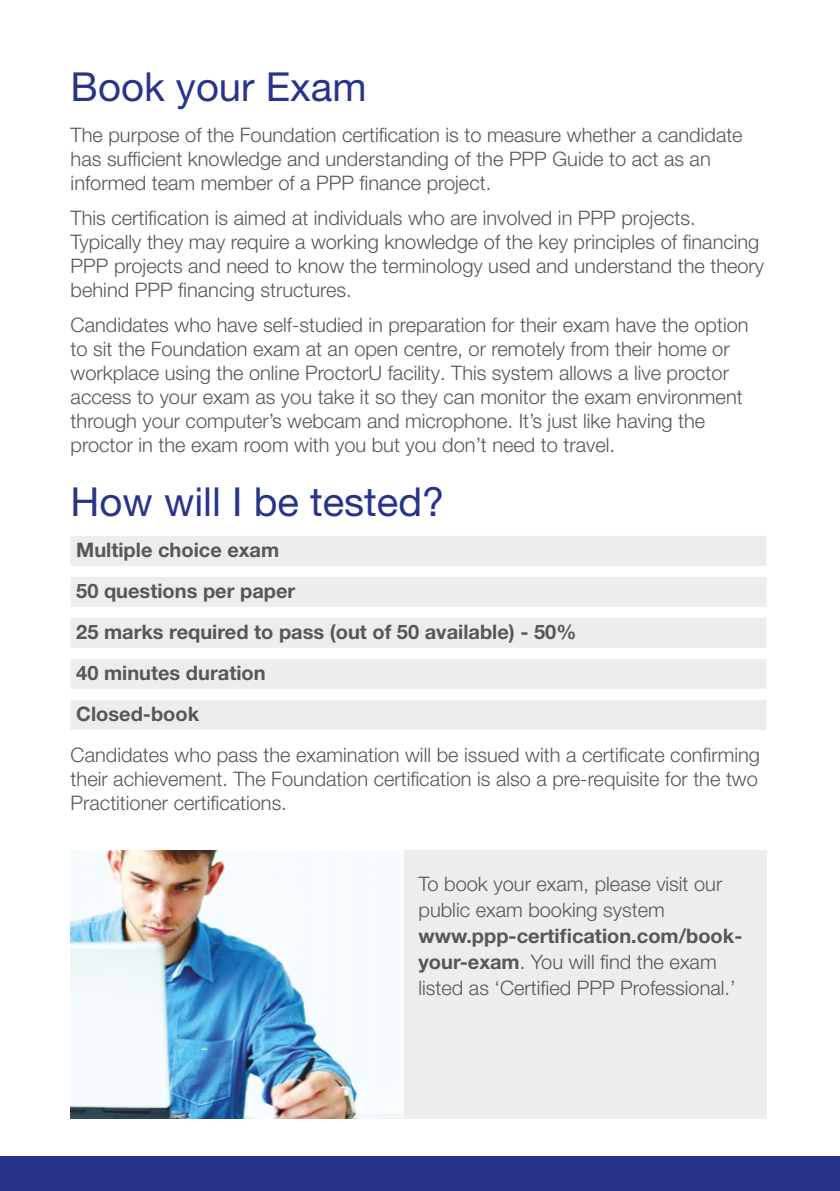
<style>
.page{position:relative;width:840px;height:1191px;background:#fff}
.page>*{position:absolute;margin:0;border:0;box-sizing:border-box;transform-origin:0 0}
.t1{font:40px "Helvetica Neue LT Pro";color:#28348b}
.t2{font:300 20px/24px "Helvetica Neue LT Pro";color:#575756}
.t3{font:700 20px/41px "Helvetica Neue LT Pro";color:#575756}
.s1{font-weight:700}
</style>
<div class="page">
<div style="left:0;top:1157px;width:839px;height:34px;background:#28348b"></div>
<div style="left:71px;top:536px;width:695px;height:30px;background:#ededed"></div>
<div style="left:71px;top:577px;width:695px;height:30px;background:#ededed"></div>
<div style="left:71px;top:618px;width:695px;height:30px;background:#ededed"></div>
<div style="left:71px;top:659px;width:695px;height:30px;background:#ededed"></div>
<div style="left:71px;top:700px;width:695px;height:30px;background:#ededed"></div>
<div style="left:71px;top:850px;width:695px;height:269px;background:#ededed"></div>
<img style="left:71px;top:850px;width:332px;height:269px">
<h1 class="t1" style="left:71px;top:62px;width:297px">Book your Exam</h1>
<p class="t2" style="left:71px;top:122px;width:673px">The purpose of the Foundation certification is to measure whether a candidate has sufficient knowledge and understanding of the PPP Guide to act as an informed team member of a PPP finance project.</p>
<p class="t2" style="left:71px;top:205px;width:694px">This certification is aimed at individuals who are involved in PPP projects.<br>Typically they may require a working knowledge of the key principles of financing PPP projects and need to know the terminology used and understand the theory behind PPP financing structures.</p>
<p class="t2" style="left:71px;top:313px;width:679px">Candidates who have self-studied in preparation for their exam have the option to sit the Foundation exam at an open centre, or remotely from their home or workplace using the online ProctorU facility. This system allows a live proctor access to your exam as you take it so they can monitor the exam environment through your computer’s webcam and microphone. It’s just like having the proctor in the exam room with you but you don’t need to travel.</p>
<h1 class="t1" style="left:71px;top:477px;width:375px">How will I be tested?</h1>
<p class="t3" style="left:76px;top:529px;width:501px">Multiple choice exam<br>50 questions per paper<br>25 marks required to pass (out of 50 available) - 50%<br>40 minutes duration<br>Closed-book</p>
<p class="t2" style="left:71px;top:743px;width:690px;text-align:justify">Candidates who pass the examination will be issued with a certificate confirming their achievement. The Foundation certification is also a pre-requisite for the two Practitioner certifications.</p>
<p class="t2" style="left:418px;top:870px;width:305px;line-height:26px">To book your exam, please visit our public exam booking system</p>
<p class="t2" style="left:418px;top:922px;width:325px;line-height:26px"><span class="s1">www.ppp-certification.com/book&shy;your-exam</span>. You will find the exam listed as ‘Certified PPP Professional.’</p>
</div>
